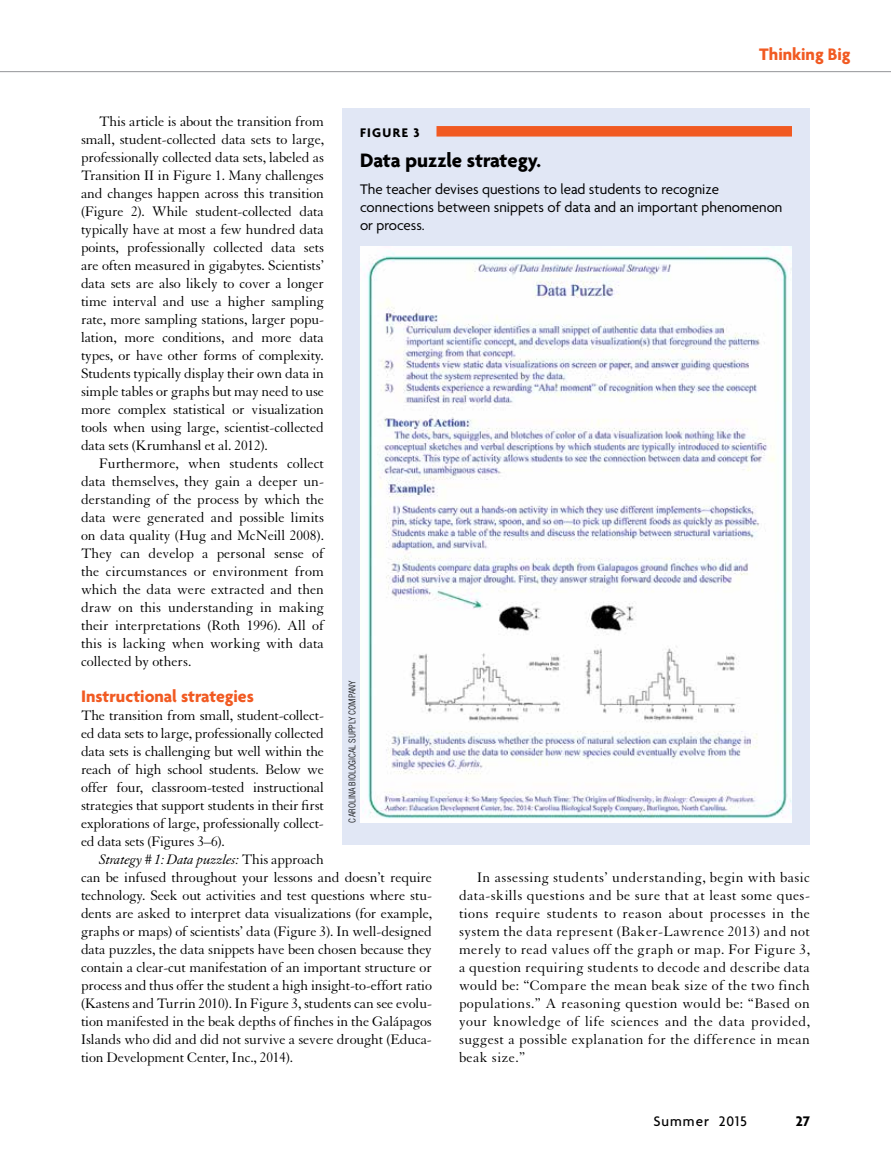
<style>
.page{position:relative;width:891px;height:1175px;background:#fff}
.page>*{position:absolute;margin:0;border:0;box-sizing:border-box;transform-origin:0 0}
.t1{font:700 21px "Agenda";color:#000}
.t2{font:700 18px "Agenda";color:#f15a22}
.t3{font:15px/18px "Granjon LT Std";letter-spacing:-.01em;color:#000;text-align:justify}
.t4{font:15px/18px "Agenda";color:#000}
.t5{font:500 15px "Agenda";letter-spacing:.065em;color:#000}
.t6{font:700 15px "Agenda";color:#000}
.t7{font:700 13.5px "Agenda";letter-spacing:.1em;color:#000}
.t8{font:300 condensed 9px "Helvetica LT Std";color:#000}
.s1{font-style:italic}
</style>
<div class="page">
<hr style="left:0;top:71px;width:891px;height:1px;background:#939598">
<div style="left:342px;top:108px;width:468px;height:736px;background:#e1e7f5"></div>
<div style="left:436px;top:126px;width:356px;height:10px;background:#f15a22"></div>
<img style="left:360px;top:247px;width:431px;height:575px">
<p class="t2" style="left:759px;top:45px;width:93px">Thinking Big</p>
<p class="t3" style="left:81px;top:113px;width:245px;text-indent:18px">This article is about the transition from small, student-collected data sets to large, professionally collected data sets, labeled as Transition II in Figure 1. Many challenges and changes happen across this transition (Figure 2). While student-collected data typically have at most a few hundred data points, professionally collected data sets are often measured in gigabytes. Scientists’ data sets are also likely to cover a longer time interval and use a higher sampling rate, more sampling stations, larger popu&shy;lation, more conditions, and more data types, or have other forms of complexity.<br>Students typically display their own data in simple tables or graphs but may need to use more complex statistical or visualization tools when using large, scientist-collected data sets (Krumhansl et al. 2012).</p>
<p class="t3" style="left:81px;top:455px;width:245px;text-indent:18px">Furthermore, when students collect data themselves, they gain a deeper un&shy;derstanding of the process by which the data were generated and possible limits on data quality (Hug and McNeill 2008).<br>They can develop a personal sense of the circumstances or environment from which the data were extracted and then draw on this understanding in making their interpretations (Roth 1996). All of this is lacking when working with data collected by others.</p>
<p class="t2" style="left:81px;top:687px;width:174px">Instructional strategies</p>
<p class="t3" style="left:81px;top:707px;width:245px">The transition from small, student-collect&shy;ed data sets to large, professionally collected data sets is challenging but well within the reach of high school students. Below we offer four, classroom-tested instructional strategies that support students in their first explorations of large, professionally collect&shy;ed data sets (Figures 3–6).</p>
<p class="t3" style="left:81px;top:851px;width:353px;text-align:left;text-indent:18px"><span class="s1">Strategy # 1: Data puzzles:</span> This approach<br>can be infused throughout your lessons and doesn’t require technology. Seek out activities and test questions where stu&shy;dents are asked to interpret data visualizations (for example, graphs or maps) of scientists’ data (Figure 3). In well-designed data puzzles, the data snippets have been chosen because they contain a clear-cut manifestation of an important structure or process and thus offer the student a high insight-to-effort ratio (Kastens and Turrin 2010). In Figure 3, students can see evolu&shy;tion manifested in the beak depths of finches in the Galápagos Islands who did and did not survive a severe drought (Educa&shy;tion Development Center, Inc., 2014).</p>
<p class="t7" style="left:360px;top:125px;width:61px">FIGURE 3</p>
<h1 class="t1" style="left:360px;top:148px;width:183px">Data puzzle strategy.</h1>
<p class="t4" style="left:360px;top:181px;width:424px">The teacher devises questions to lead students to recognize connections between snippets of data and an important phenomenon or process.</p>
<p class="t8" style="left:347px;top:822px;width:144px;rotate:-90deg">CAROLINA BIOLOGICAL SUPPLY COMPANY</p>
<p class="t3" style="left:459px;top:869px;width:353px;text-indent:18px">In assessing students’ understanding, begin with basic data-skills questions and be sure that at least some ques&shy;tions require students to reason about processes in the system the data represent (Baker-Lawrence 2013) and not merely to read values off the graph or map. For Figure 3, a question requiring students to decode and describe data would be: “Compare the mean beak size of the two finch populations.” A reasoning question would be: “Based on your knowledge of life sciences and the data provided, suggest a possible explanation for the difference in mean beak size.”</p>
<p class="t5" style="left:653px;top:1113px;width:95px">Summer 2015</p>
<p class="t6" style="left:796px;top:1113px;width:16px">27</p>
</div>
